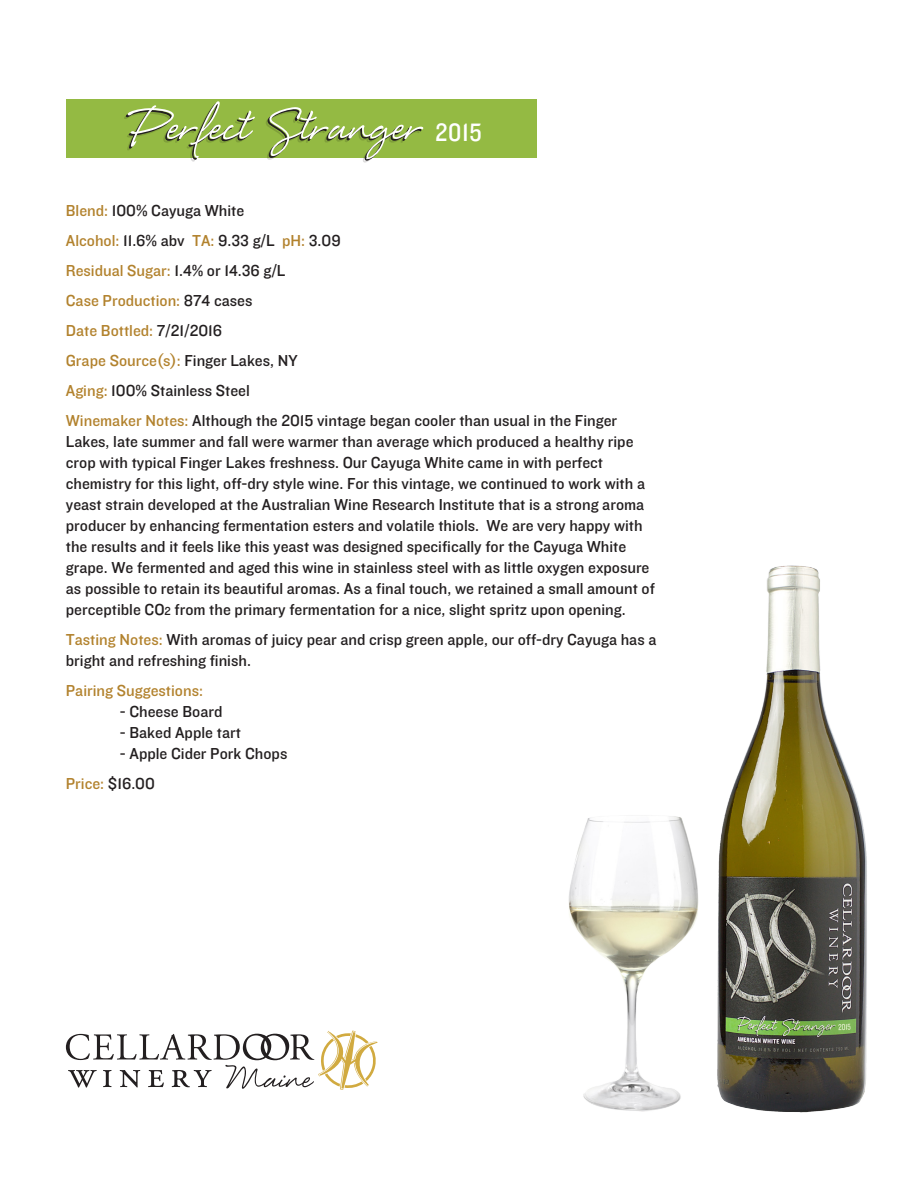
<style>
.page{position:relative;width:918px;height:1188px;background:#fff}
.page>*{position:absolute;margin:0;border:0;box-sizing:border-box;transform-origin:0 0}
.t1{font:78.45px "Eye Catching Pro";color:#fff}
.t2{font:26.1px "Knockout HTF30 Junior Welterwt";color:#fff}
.t3{font:16.5px/21px "Knockout HTF31 Junior Middlewt";color:#231f20}
.t4{font:16.5px "Knockout HTF31 Junior Middlewt";color:#b2822d}
.s1{color:#b2822d}
.s2{color:#231f20}
.s3{font-size:12px}
</style>
<div class="page">
<svg style="left:66px;top:1031px;width:312px;height:59px"></svg>
<div style="left:66px;top:100px;width:471px;height:58px;background:#94ba43"></div>
<img style="left:568px;top:816px;width:131px;height:296px">
<img style="left:717px;top:565px;width:150px;height:548px">
<p class="t1" style="left:130px;top:95px;width:295px">Perfect Stranger</p>
<p class="t2" style="left:435px;top:119px;width:48px">2015</p>
<p class="t3" style="left:66px;top:201px;width:180px"><span class="s1">Blend:</span> 100% Cayuga White</p>
<p class="t3" style="left:66px;top:231px;width:276px"><span class="s1">Alcohol:</span> 11.6% abv <span class="s1">TA:</span> 9.33 g/L <span class="s1">pH:</span> 3.09</p>
<p class="t4" style="left:66px;top:262px;width:221px">Residual Sugar: <span class="s2">1.4% or 14.36 g/L</span></p>
<p class="t4" style="left:66px;top:292px;width:188px">Case Production: <span class="s2">874 cases</span></p>
<p class="t4" style="left:66px;top:322px;width:158px">Date Bottled: <span class="s2">7/21/2016</span></p>
<p class="t4" style="left:66px;top:352px;width:233px">Grape Source(s): <span class="s2">Finger Lakes, NY</span></p>
<p class="t3" style="left:66px;top:381px;width:186px"><span class="s1">Aging:</span> 100% Stainless Steel</p>
<p class="t3" style="left:66px;top:411px;width:569px"><span class="s1">Winemaker Notes:</span> Although the 2015 vintage began cooler than usual in the Finger<br>Lakes, late summer and fall were warmer than average which produced a healthy ripe crop with typical Finger Lakes freshness. Our Cayuga White came in with perfect</p>
<p class="t3" style="left:66px;top:474px;width:591px">chemistry for this light, off-dry style wine. For this vintage, we continued to work with a yeast strain developed at the Australian Wine Research Institute that is a strong aroma producer by enhancing fermentation esters and volatile thiols. We are very happy with the results and it feels like this yeast was designed specifically for the Cayuga White grape. We fermented and aged this wine in stainless steel with as little oxygen exposure as possible to retain its beautiful aromas. As a final touch, we retained a small amount of perceptible CO<span class="s3">2</span> from the primary fermentation for a nice, slight spritz upon opening.</p>
<p class="t3" style="left:66px;top:630px;width:592px"><span class="s1">Tasting Notes:</span> With aromas of juicy pear and crisp green apple, our off-dry Cayuga has a bright and refreshing finish.</p>
<p class="t4" style="left:66px;top:682px;width:139px">Pairing Suggestions:</p>
<p class="t3" style="left:120px;top:702px;width:104px">- Cheese Board</p>
<p class="t3" style="left:120px;top:723px;width:123px">- Baked Apple tart</p>
<p class="t3" style="left:120px;top:744px;width:169px">- Apple Cider Pork Chops</p>
<p class="t4" style="left:66px;top:775px;width:91px">Price: <span class="s2">$16.00</span></p>
</div>
